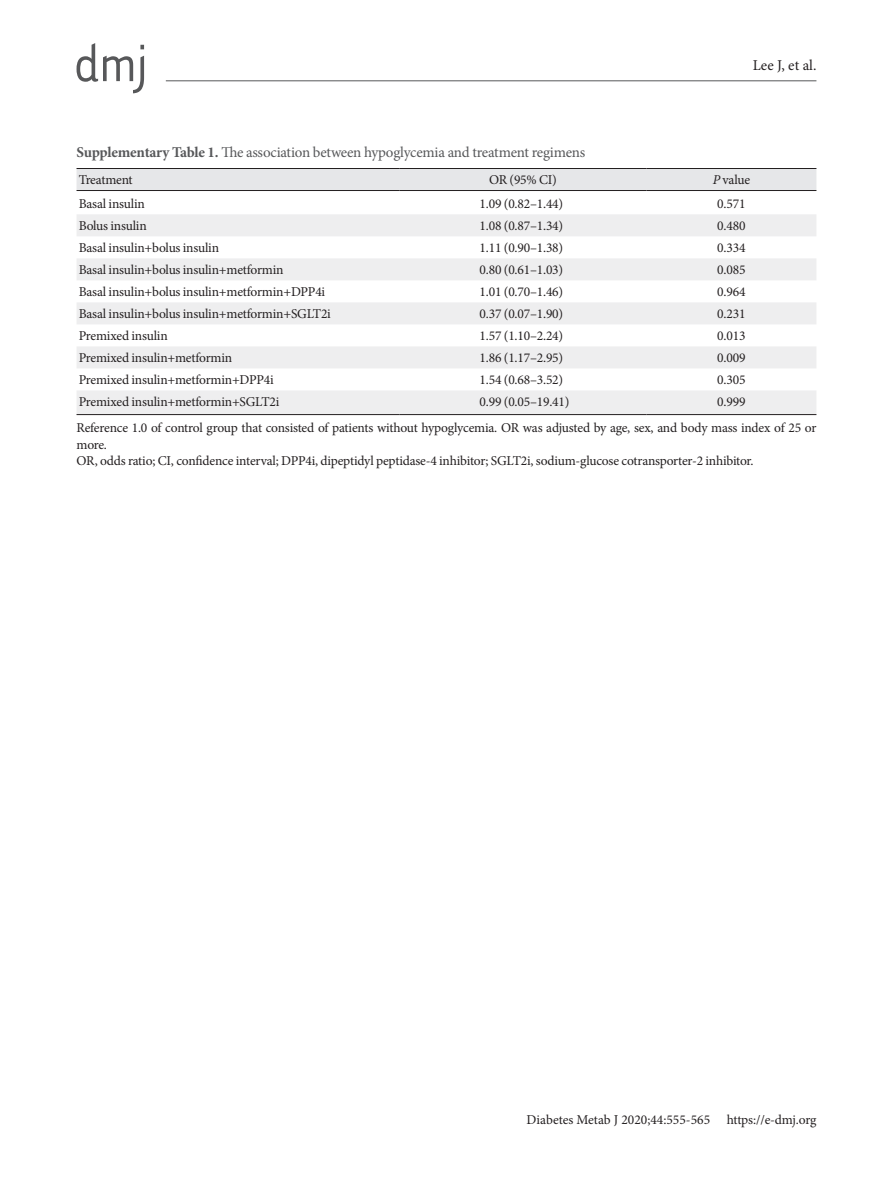
<style>
.page{position:relative;width:893px;height:1191px;background:#fff}
.page>*{position:absolute;margin:0;border:0;box-sizing:border-box;transform-origin:0 0}
.표제목그림{font:15px "Minion Pro";letter-spacing:-.015em;color:#57585a}
.t1{font:15px "Minion Pro";letter-spacing:.005em;color:#231f20}
.표본문{font:13.5px/16.2px "Minion Pro";letter-spacing:-.015em;color:#231f20}
.doi_번호{font:13.5px "Minion Pro";color:#231f20}
.s1{font-weight:700}
.s2{font-style:italic}
</style>
<div class="page">
<hr style="left:166px;top:80px;width:650px;height:1px;background:#57585a">
<svg style="left:77px;top:43px;width:67px;height:50px"></svg>
<div style="left:77px;top:169px;width:739px;height:21px;background:#e6e7e9"></div>
<svg style="left:77px;top:214px;width:739px;height:200px;fill:#eeeeef"></svg>
<hr style="left:77px;top:414px;width:323px;height:1px;background:#231f20">
<hr style="left:400px;top:414px;width:246px;height:1px;background:#231f20">
<hr style="left:646px;top:414px;width:170px;height:1px;background:#231f20">
<hr style="left:77px;top:168px;width:323px;height:1px;background:#231f20">
<hr style="left:400px;top:168px;width:246px;height:1px;background:#231f20">
<hr style="left:646px;top:168px;width:170px;height:1px;background:#231f20">
<hr style="left:77px;top:190px;width:323px;height:1px;background:#231f20">
<hr style="left:400px;top:190px;width:246px;height:1px;background:#231f20">
<hr style="left:646px;top:190px;width:170px;height:1px;background:#231f20">
<p class="t1" style="left:753px;top:55px;width:65px">Lee J, et al.</p>
<p class="표제목그림" style="left:77px;top:142px;width:510px"><span class="s1">Supplementary Table 1.</span> The association between hypoglycemia and treatment regimens</p>
<p class="표본문" style="left:79px;top:171px;width:56px">Treatment</p>
<p class="표본문" style="left:489px;top:171px;width:69px">OR (95% CI)</p>
<p class="표본문" style="left:713px;top:171px;width:39px"><span class="s2">P</span> value</p>
<p class="표본문" style="left:79px;top:195px;width:68px">Basal insulin</p>
<p class="표본문" style="left:480px;top:195px;width:85px">1.09 (0.82–1.44)</p>
<p class="표본문" style="left:717px;top:195px;width:30px">0.571</p>
<p class="표본문" style="left:79px;top:217px;width:70px">Bolus insulin</p>
<p class="표본문" style="left:480px;top:217px;width:85px">1.08 (0.87–1.34)</p>
<p class="표본문" style="left:717px;top:217px;width:30px">0.480</p>
<p class="표본문" style="left:79px;top:239px;width:142px">Basal insulin+bolus insulin</p>
<p class="표본문" style="left:480px;top:239px;width:85px">1.11 (0.90–1.38)</p>
<p class="표본문" style="left:717px;top:239px;width:30px">0.334</p>
<p class="표본문" style="left:79px;top:261px;width:206px">Basal insulin+bolus insulin+metformin</p>
<p class="표본문" style="left:480px;top:261px;width:85px">0.80 (0.61–1.03)</p>
<p class="표본문" style="left:717px;top:261px;width:30px">0.085</p>
<p class="표본문" style="left:79px;top:283px;width:248px">Basal insulin+bolus insulin+metformin+DPP4i</p>
<p class="표본문" style="left:480px;top:283px;width:85px">1.01 (0.70–1.46)</p>
<p class="표본문" style="left:717px;top:283px;width:30px">0.964</p>
<p class="표본문" style="left:79px;top:305px;width:254px">Basal insulin+bolus insulin+metformin+SGLT2i</p>
<p class="표본문" style="left:480px;top:305px;width:85px">0.37 (0.07–1.90)</p>
<p class="표본문" style="left:717px;top:305px;width:30px">0.231</p>
<p class="표본문" style="left:79px;top:327px;width:91px">Premixed insulin</p>
<p class="표본문" style="left:480px;top:327px;width:85px">1.57 (1.10–2.24)</p>
<p class="표본문" style="left:717px;top:327px;width:30px">0.013</p>
<p class="표본문" style="left:79px;top:349px;width:155px">Premixed insulin+metformin</p>
<p class="표본문" style="left:480px;top:349px;width:85px">1.86 (1.17–2.95)</p>
<p class="표본문" style="left:717px;top:349px;width:30px">0.009</p>
<p class="표본문" style="left:79px;top:371px;width:197px">Premixed insulin+metformin+DPP4i</p>
<p class="표본문" style="left:480px;top:371px;width:85px">1.54 (0.68–3.52)</p>
<p class="표본문" style="left:717px;top:371px;width:30px">0.305</p>
<p class="표본문" style="left:79px;top:393px;width:202px">Premixed insulin+metformin+SGLT2i</p>
<p class="표본문" style="left:480px;top:393px;width:91px">0.99 (0.05–19.41)</p>
<p class="표본문" style="left:717px;top:393px;width:30px">0.999</p>
<p class="표본문" style="left:77px;top:420px;width:741px">Reference 1.0 of control group that consisted of patients without hypoglycemia. OR was adjusted by age, sex, and body mass index of 25 or more.</p>
<p class="표본문" style="left:77px;top:452px;width:679px">OR, odds ratio; CI, confidence interval; DPP4i, dipeptidyl peptidase-4 inhibitor; SGLT2i, sodium-glucose cotransporter-2 inhibitor.</p>
<p class="doi_번호" style="left:527px;top:1110px;width:185px">Diabetes Metab J 2020;44:555-565</p>
<p class="표본문" style="left:727px;top:1111px;width:91px">https://e-dmj.org</p>
</div>
